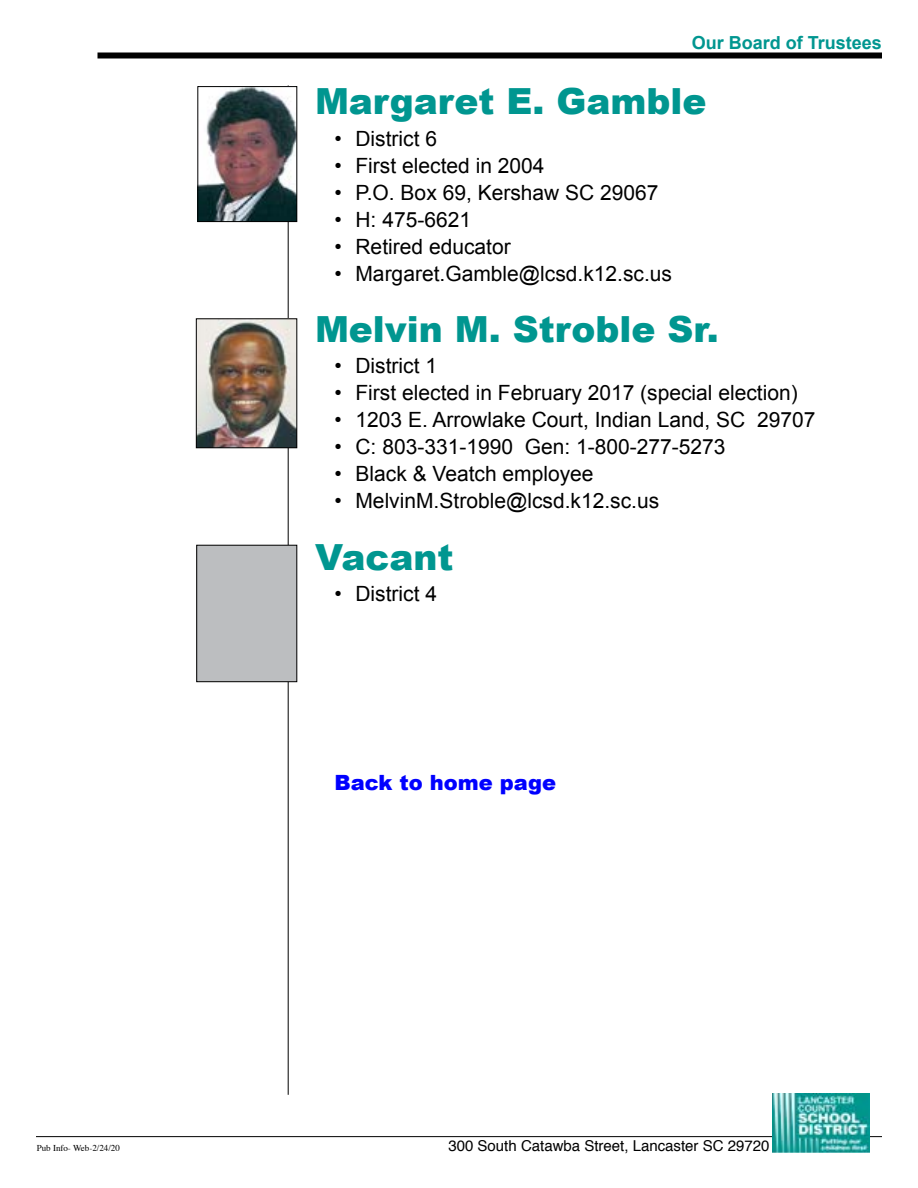
<style>
.page{position:relative;width:918px;height:1188px;background:#fff}
.page>*{position:absolute;margin:0;border:0;box-sizing:border-box;transform-origin:0 0}
.t1{font:900 36px "Arial";color:#009690}
.t2{font:21px "Arial";color:#000}
.t3{font:900 21px "Arial";color:#00f}
.t4{font:700 18px "Arial";color:#009690}
.t5{font:15px "Helvetica";color:#000}
.t6{font:9px "Times";color:#000}
</style>
<div class="page">
<hr style="left:36px;top:1136px;width:846px;height:1px;background:#000">
<img style="left:772px;top:1094px;width:98px;height:59px">
<div style="left:98px;top:52px;width:784px;height:6px;background:#000"></div>
<hr style="left:288px;top:86px;width:1px;height:1009px;background:#000">
<div style="left:197px;top:545px;width:100px;height:137px;background:#bcbec0"></div>
<div style="left:197px;top:545px;width:100px;height:137px;border:1px solid #000"></div>
<img style="left:200px;top:88px;width:95px;height:132px">
<div style="left:198px;top:86px;width:99px;height:136px;border:1px solid #000"></div>
<img style="left:198px;top:321px;width:97px;height:125px">
<div style="left:196px;top:319px;width:101px;height:129px;border:1px solid #000"></div>
<p class="t4" style="left:692px;top:31px;width:192px">Our Board of Trustees</p>
<h1 class="t1" style="left:315px;top:75px;width:393px">Margaret E. Gamble</h1>
<p class="t2" style="left:334px;top:125px;width:104px">• District 6</p>
<p class="t2" style="left:334px;top:152px;width:212px">• First elected in 2004</p>
<p class="t2" style="left:334px;top:179px;width:326px">• P.O. Box 69, Kershaw SC 29067</p>
<p class="t2" style="left:334px;top:206px;width:138px">• H: 475-6621</p>
<p class="t2" style="left:334px;top:233px;width:178px">• Retired educator</p>
<p class="t2" style="left:334px;top:260px;width:339px">• Margaret.Gamble@lcsd.k12.sc.us</p>
<h1 class="t1" style="left:315px;top:303px;width:405px">Melvin M. Stroble Sr.</h1>
<p class="t2" style="left:334px;top:352px;width:104px">• District 1</p>
<p class="t2" style="left:334px;top:379px;width:465px">• First elected in February 2017 (special election)</p>
<p class="t2" style="left:334px;top:406px;width:482px">• 1203 E. Arrowlake Court, Indian Land, SC 29707</p>
<p class="t2" style="left:334px;top:433px;width:393px">• C: 803-331-1990 Gen: 1-800-277-5273</p>
<p class="t2" style="left:334px;top:460px;width:261px">• Black &amp; Veatch employee</p>
<p class="t2" style="left:334px;top:487px;width:326px">• MelvinM.Stroble@lcsd.k12.sc.us</p>
<h1 class="t1" style="left:315px;top:531px;width:140px">Vacant</h1>
<p class="t2" style="left:334px;top:580px;width:104px">• District 4</p>
<p class="t3" style="left:334px;top:767px;width:223px">Back to home page</p>
<p class="t6" style="left:37px;top:1139px;width:85px">Pub Info- Web-2/24/20</p>
<p class="t5" style="left:448px;top:1134px;width:323px">300 South Catawba Street, Lancaster SC 29720</p>
</div>
